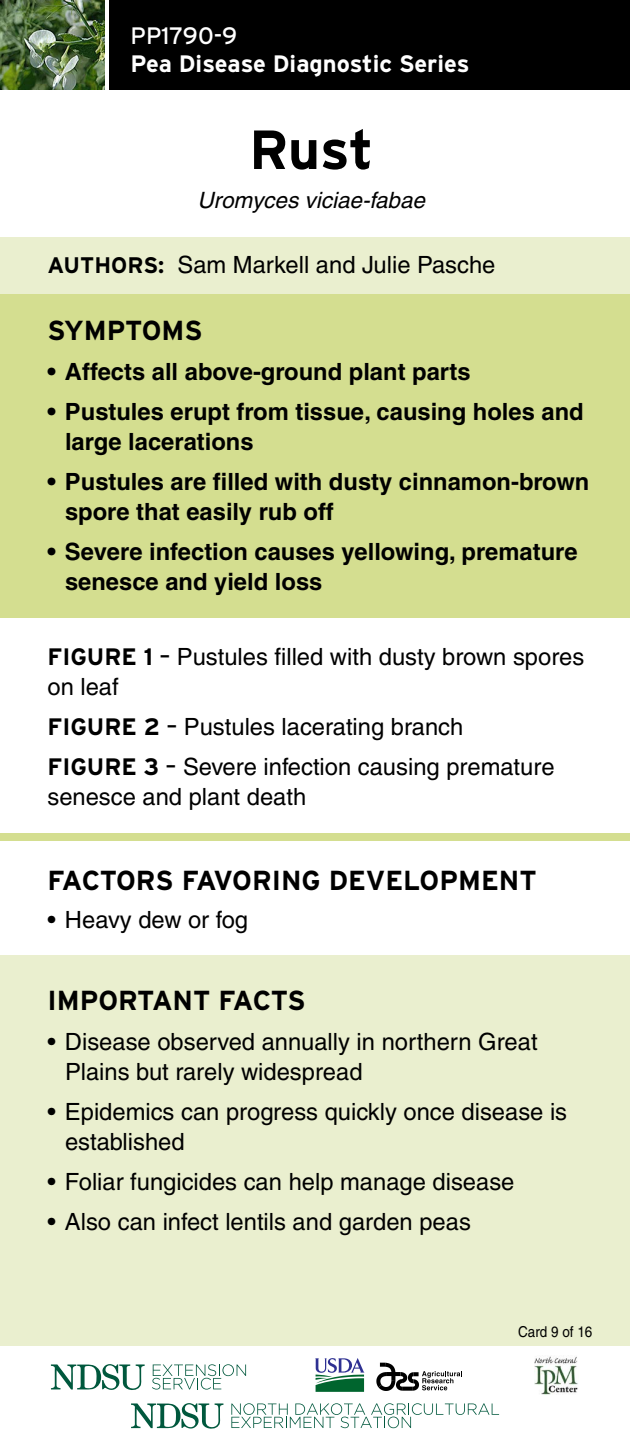
<style>
.page{position:relative;width:630px;height:1440px;background:#fff}
.page>*{position:absolute;margin:0;border:0;box-sizing:border-box;transform-origin:0 0}
.t1{font:700 55px "Interstate";color:#000}
.t2{font:700 27.5px "Interstate";color:#000}
.t3{font:23.75px/30px "Helvetica";color:#000}
.t4{font:700 23.75px/30px "Helvetica";color:#000}
.t5{font:700 23.75px "Interstate";color:#fff}
.t6{font:23.75px "Interstate";color:#fff}
.t7{font:italic 22.5px "Helvetica";color:#000}
.t8{font:15px "Helvetica";color:#000;scale:.9 1}
.s1{font-family:"Interstate";font-weight:700;font-size:22.5px}
.s2{font-family:"Interstate";font-weight:700}
.s3{font-family:"Interstate"}
</style>
<div class="page">
<div style="left:0;top:238px;width:630px;height:81px;background:#eaefcf"></div>
<div style="left:0;top:294px;width:630px;height:324px;background:#d4de90"></div>
<div style="left:0;top:833px;width:630px;height:8px;background:#d4de90"></div>
<div style="left:0;top:955px;width:630px;height:391px;background:#eaefcf"></div>
<div style="left:109px;top:0;width:521px;height:90px;background:#000"></div>
<img style="left:534px;top:1356px;width:44px;height:39px">
<svg style="left:51px;top:1364px;width:94px;height:26px"></svg>
<svg style="left:152px;top:1364px;width:94px;height:26px"></svg>
<svg style="left:131px;top:1403px;width:92px;height:26px"></svg>
<svg style="left:231px;top:1403px;width:268px;height:25px"></svg>
<svg style="left:315px;top:1358px;width:50px;height:34px"></svg>
<svg style="left:376px;top:1363px;width:86px;height:28px"></svg>
<img style="left:0;top:0;width:105px;height:90px">
<p class="t6" style="left:131px;top:22px;width:108px">PP1790-9</p>
<p class="t5" style="left:131px;top:49px;width:340px">Pea Disease Diagnostic Series</p>
<h1 class="t1" style="left:249px;top:116px;width:126px">Rust</h1>
<p class="t7" style="left:197px;top:187px;width:229px">Uromyces viciae-fabae</p>
<p class="t3" style="left:48px;top:249px;width:449px"><span class="s1">AUTHORS:</span> Sam Markell and Julie Pasche</p>
<p class="t2" style="left:48px;top:314px;width:157px">SYMPTOMS</p>
<p class="t4" style="left:48px;top:357px;width:425px">• Affects all above-ground plant parts</p>
<p class="t4" style="left:65px;top:397px;width:520px;text-indent:-18px">• Pustules erupt from tissue, causing holes and large lacerations</p>
<p class="t4" style="left:65px;top:467px;width:526px;text-indent:-18px">• Pustules are filled with dusty cinnamon-brown spore that easily rub off</p>
<p class="t4" style="left:65px;top:537px;width:514px;text-indent:-18px">• Severe infection causes yellowing, premature senesce and yield loss</p>
<p class="t3" style="left:47px;top:642px;width:538px"><span class="s2">FIGURE 1</span> <span class="s3">–</span> Pustules filled with dusty brown spores on leaf</p>
<p class="t3" style="left:47px;top:707px;width:509px;line-height:40px"><span class="s2">FIGURE 2</span> <span class="s3">–</span> Pustules lacerating branch<br><span class="s2">FIGURE 3</span> <span class="s3">–</span> Severe infection causing premature</p>
<p class="t3" style="left:47px;top:782px;width:260px">senesce and plant death</p>
<p class="t2" style="left:48px;top:864px;width:491px">FACTORS FAVORING DEVELOPMENT</p>
<p class="t3" style="left:48px;top:904px;width:202px">• Heavy dew or fog</p>
<p class="t2" style="left:48px;top:984px;width:260px">IMPORTANT FACTS</p>
<p class="t3" style="left:65px;top:1027px;width:474px;text-indent:-18px">• Disease observed annually in northern Great<br>Plains but rarely widespread</p>
<p class="t3" style="left:65px;top:1097px;width:504px;text-indent:-18px">• Epidemics can progress quickly once disease is established</p>
<p class="t3" style="left:48px;top:1167px;width:468px">• Foliar fungicides can help manage disease</p>
<p class="t3" style="left:48px;top:1207px;width:425px">• Also can infect lentils and garden peas</p>
<p class="t8" style="left:518px;top:1323px;width:84px">Card 9 of 16</p>
</div>
